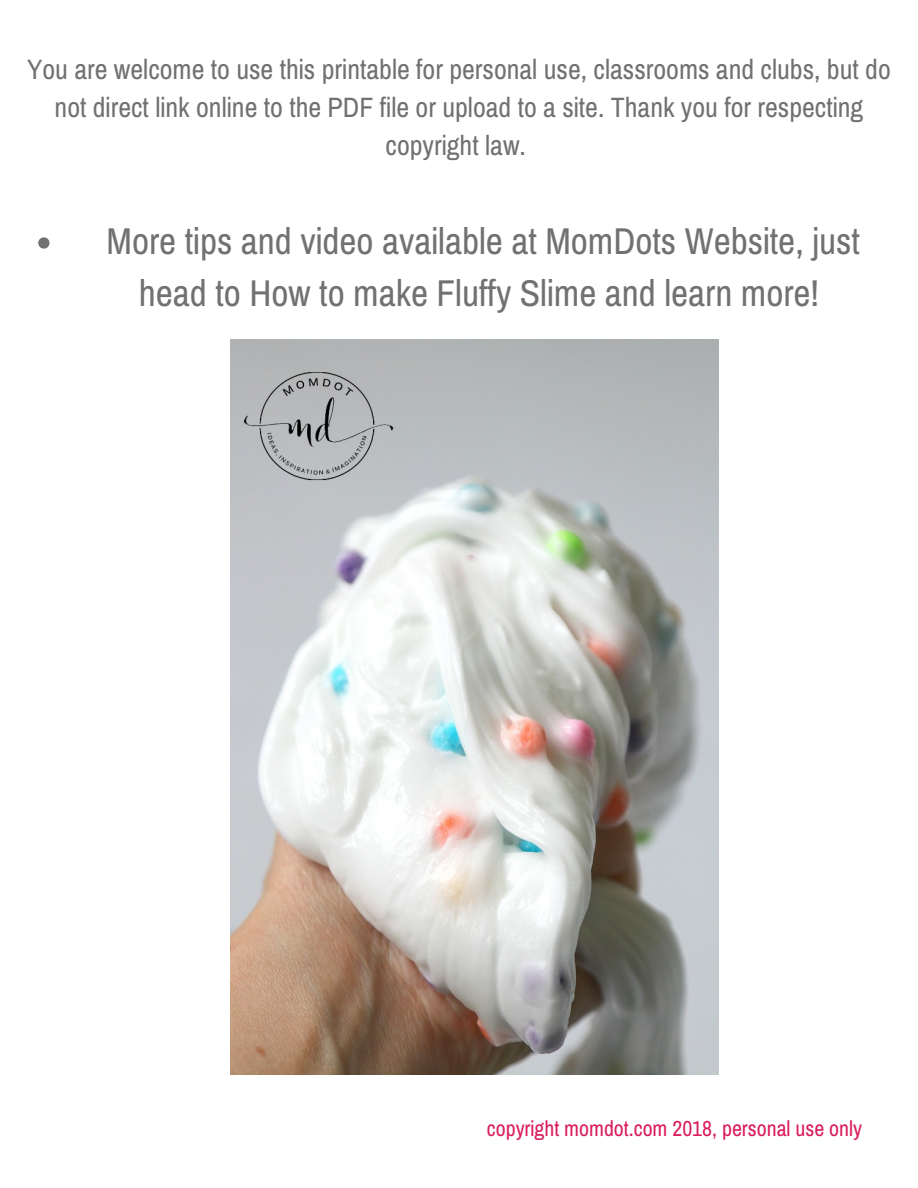
<style>
.page{position:relative;width:918px;height:1188px;background:#fff}
.page>*{position:absolute;margin:0;border:0;box-sizing:border-box;transform-origin:0 0}
.t1{font:37.35px/51.8px "Archivo Narrow";color:#717171;text-align:center}
.t2{font:28.05px/38.2px "Archivo Narrow";color:#717171;text-align:center}
.t3{font:21.75px "Archivo Narrow";color:#da1c5c}
</style>
<div class="page">
<svg style="left:38px;top:237px;width:11px;height:12px"></svg>
<img style="left:231px;top:340px;width:488px;height:734px">
<p class="t2" style="left:27px;top:49px;width:865px">You are welcome to use this printable for personal use, classrooms and clubs, but do not direct link online to the PDF file or upload to a site. Thank you for respecting copyright law.</p>
<h1 class="t1" style="left:107px;top:215px;width:755px">More tips and video available at MomDots Website, just head to How to make Fluffy Slime and learn more!</h1>
<p class="t3" style="left:487px;top:1116px;width:377px">copyright momdot.com 2018, personal use only</p>
</div>
